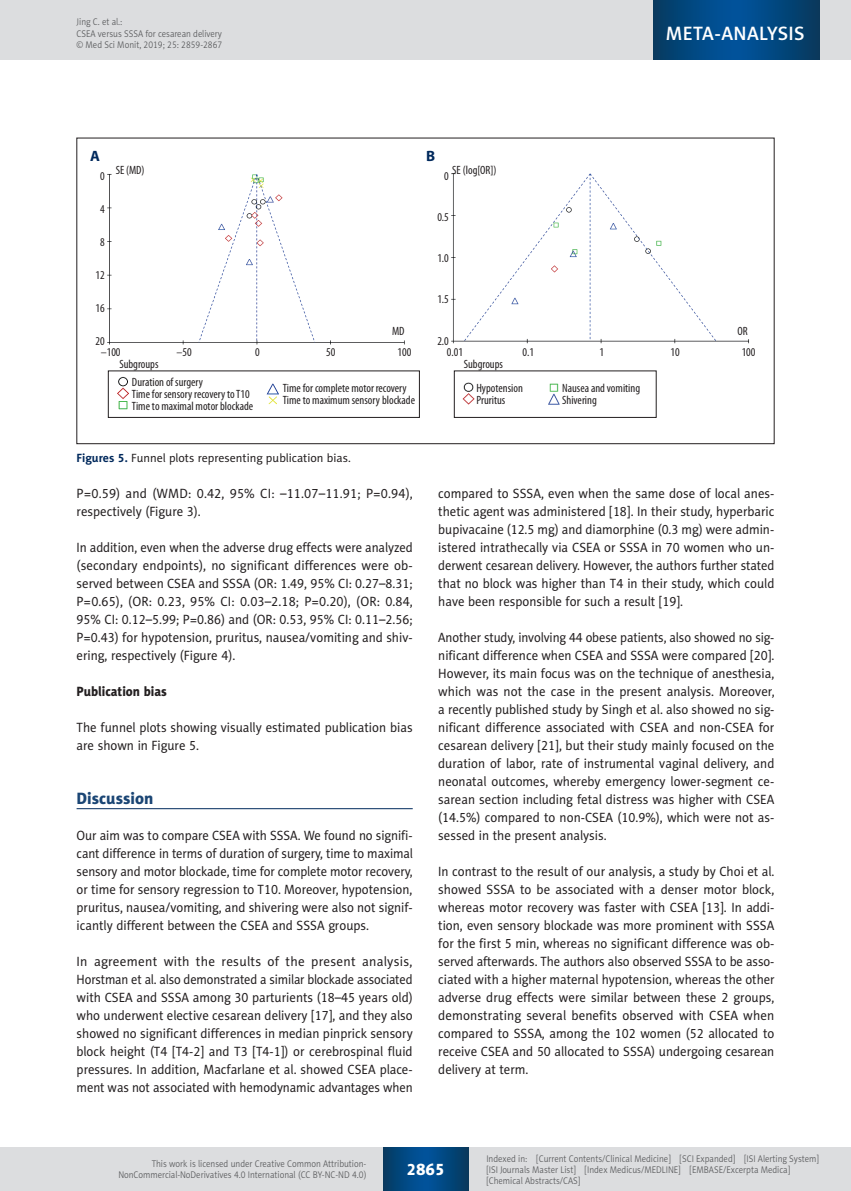
<style>
.page{position:relative;width:851px;height:1191px;background:#fff}
.page>*{position:absolute;margin:0;border:0;box-sizing:border-box;transform-origin:0 0}
.t1{font:19.5px "Naomi Sans EFN Medium";letter-spacing:.01em;color:#fff}
.MSM_Headline_1{font:16.5px "Naomi Sans EFN Heavy";color:#1a4574}
.t2{font:16.5px "Naomi Sans EFN Heavy";color:#fff}
.t3{font:700 15px "Myriad Pro";color:#00295c}
.MSM_Body{font:13.5px/18px "Naomi Sans EFN";color:#231f20;text-align:justify;scale:.95 1}
.MSM_Body-2{font:13.5px/18px "Naomi Sans EFN";color:#231f20;text-align:justify;scale:.94 1}
.MSM_Body-3{font:13.5px/18px "Naomi Sans EFN";color:#231f20;text-align:justify;scale:.93 1}
.MSM_Body-4{font:13.5px/18px "Naomi Sans EFN";color:#231f20}
.MSM_Headline_2{font:13.5px "Naomi Sans EFN Heavy";color:#231f20;scale:.95 1}
.t4{font:condensed 12px/12px "Myriad Pro";color:#231f20}
.MSM_Rycina_tytul{font:12px "Naomi Sans EFN";color:#231f20}
.t5{font:9.75px/11.2px "Naomi Sans EFN Light";color:#57585a;scale:.9 1}
.s1{font-weight:700;color:#00295c}
</style>
<div class="page">
<hr style="left:77px;top:808px;width:335px;height:1px;background:#00295c">
<img style="left:108px;top:174px;width:297px;height:170px">
<img style="left:451px;top:173px;width:298px;height:171px">
<img style="left:117px;top:376px;width:12px;height:34px">
<img style="left:266px;top:383px;width:13px;height:21px">
<div style="left:108px;top:370px;width:311px;height:48px;border:1px solid #231f20"></div>
<img style="left:463px;top:382px;width:12px;height:22px">
<img style="left:548px;top:384px;width:11px;height:21px">
<div style="left:454px;top:370px;width:202px;height:48px;border:1px solid #231f20"></div>
<div style="left:0;top:1148px;width:850px;height:43px;background:#dcdddf"></div>
<svg style="left:383px;top:1147px;width:85px;height:43px;background:#02477e"></svg>
<div style="left:0;top:0;width:850px;height:60px;background:#dcdddf"></div>
<svg style="left:653px;top:0;width:166px;height:60px;background:#02477e"></svg>
<p class="t5" style="left:77px;top:16px;width:163px">Jing C. et al.:<br>CSEA versus SSSA for cesarean delivery © Med Sci Monit, 2019; 25: 2859-2867</p>
<h1 class="t1" style="left:665px;top:22px;width:140px">META-ANALYSIS</h1>
<p class="t3" style="left:90px;top:147px;width:11px">A</p>
<p class="t3" style="left:426px;top:147px;width:11px">B</p>
<p class="t4" style="left:100px;top:170px;width:6px">0</p>
<p class="t4" style="left:100px;top:203px;width:6px">4</p>
<p class="t4" style="left:100px;top:236px;width:6px">8</p>
<p class="t4" style="left:95px;top:269px;width:11px">12</p>
<p class="t4" style="left:95px;top:302px;width:11px">16</p>
<p class="t4" style="left:95px;top:335px;width:11px">20</p>
<p class="t4" style="left:116px;top:164px;width:30px">SE (MD)</p>
<p class="t4" style="left:392px;top:324px;width:14px">MD</p>
<p class="t4" style="left:452px;top:164px;width:46px">SE (log[OR])</p>
<p class="t4" style="left:444px;top:170px;width:6px">0</p>
<p class="t4" style="left:437px;top:211px;width:13px">0.5</p>
<p class="t4" style="left:437px;top:252px;width:13px">1.0</p>
<p class="t4" style="left:437px;top:293px;width:13px">1.5</p>
<p class="t4" style="left:437px;top:335px;width:13px">2.0</p>
<p class="t4" style="left:737px;top:324px;width:12px">OR</p>
<p class="t4" style="left:101px;top:345px;width:21px">–100</p>
<p class="t4" style="left:176px;top:345px;width:17px">–50</p>
<p class="t4" style="left:255px;top:345px;width:6px">0</p>
<p class="t4" style="left:326px;top:345px;width:11px">50</p>
<p class="t4" style="left:397px;top:345px;width:15px">100</p>
<p class="t4" style="left:447px;top:345px;width:18px">0.01</p>
<p class="t4" style="left:522px;top:345px;width:13px">0.1</p>
<p class="t4" style="left:599px;top:345px;width:6px">1</p>
<p class="t4" style="left:670px;top:345px;width:11px">10</p>
<p class="t4" style="left:741px;top:345px;width:15px">100</p>
<p class="t4" style="left:463px;top:358px;width:41px">Subgroups</p>
<p class="t4" style="left:132px;top:355px;width:72px;line-height:17.9px;text-indent:-13px">Subgroups<br>Duration of surgery</p>
<p class="t4" style="left:132px;top:387px;width:123px">Time for sensory recovery to T10<br>Time to maximal motor blockade</p>
<p class="t4" style="left:283px;top:381px;width:134px">Time for complete motor recovery<br>Time to maximum sensory blockade</p>
<p class="t4" style="left:476px;top:381px;width:48px">Hypotension<br>Pruritus</p>
<p class="t4" style="left:562px;top:381px;width:79px">Nausea and vomiting<br>Shivering</p>
<p class="MSM_Rycina_tytul" style="left:77px;top:451px;width:275px"><span class="s1">Figures 5.</span> Funnel plots representing publication bias.</p>
<p class="MSM_Body-4" style="left:77px;top:484px;width:338px">P=0.59) and (WMD: 0.42, 95% CI: –11.07–11.91; P=0.94), respectively (Figure 3).</p>
<p class="MSM_Body-2" style="left:77px;top:538px;width:359px">In addition, even when the adverse drug effects were analyzed (secondary endpoints), no significant differences were ob&shy;served between CSEA and SSSA (OR: 1.49, 95% CI: 0.27–8.31; P=0.65), (OR: 0.23, 95% CI: 0.03–2.18; P=0.20), (OR: 0.84, 95% CI: 0.12–5.99; P=0.86) and (OR: 0.53, 95% CI: 0.11–2.56; P=0.43) for hypotension, pruritus, nausea/vomiting and shiv&shy;ering, respectively (Figure 4).</p>
<p class="MSM_Headline_2" style="left:77px;top:683px;width:97px">Publication bias</p>
<p class="MSM_Body" style="left:77px;top:718px;width:355px">The funnel plots showing visually estimated publication bias are shown in Figure 5.</p>
<p class="MSM_Headline_1" style="left:77px;top:788px;width:78px">Discussion</p>
<p class="MSM_Body-2" style="left:77px;top:826px;width:359px">Our aim was to compare CSEA with SSSA. We found no signifi&shy;cant difference in terms of duration of surgery, time to maximal sensory and motor blockade, time for complete motor recovery, or time for sensory regression to T10. Moreover, hypotension, pruritus, nausea/vomiting, and shivering were also not signif&shy;icantly different between the CSEA and SSSA groups.</p>
<p class="MSM_Body-4" style="left:77px;top:952px;width:337px;text-align:justify">In agreement with the results of the present analysis, Horstman et al. also demonstrated a similar blockade associated with CSEA and SSSA among 30 parturients (18–45 years old) who underwent elective cesarean delivery [17], and they also showed no significant differences in median pinprick sensory block height (T4 [T4-2] and T3 [T4-1]) or cerebrospinal fluid pressures. In addition, Macfarlane et al. showed CSEA place&shy;ment was not associated with hemodynamic advantages when</p>
<p class="MSM_Body" style="left:438px;top:484px;width:355px">compared to SSSA, even when the same dose of local anes&shy;thetic agent was administered [18]. In their study, hyperbaric bupivacaine (12.5 mg) and diamorphine (0.3 mg) were admin&shy;istered intrathecally via CSEA or SSSA in 70 women who un&shy;derwent cesarean delivery. However, the authors further stated that no block was higher than T4 in their study, which could have been responsible for such a result [19].</p>
<p class="MSM_Body-3" style="left:438px;top:628px;width:363px">Another study, involving 44 obese patients, also showed no sig&shy;nificant difference when CSEA and SSSA were compared [20].<br>However, its main focus was on the technique of anesthesia, which was not the case in the present analysis. Moreover, a recently published study by Singh et al. also showed no sig&shy;nificant difference associated with CSEA and non-CSEA for cesarean delivery [21], but their study mainly focused on the duration of labor, rate of instrumental vaginal delivery, and neonatal outcomes, whereby emergency lower-segment ce&shy;sarean section including fetal distress was higher with CSEA (14.5%) compared to non-CSEA (10.9%), which were not as&shy;sessed in the present analysis.</p>
<p class="MSM_Body" style="left:438px;top:862px;width:355px">In contrast to the result of our analysis, a study by Choi et al. showed SSSA to be associated with a denser motor block, whereas motor recovery was faster with CSEA [13]. In addi&shy;tion, even sensory blockade was more prominent with SSSA for the first 5 min, whereas no significant difference was ob&shy;served afterwards. The authors also observed SSSA to be asso&shy;ciated with a higher maternal hypotension, whereas the other adverse drug effects were similar between these 2 groups, demonstrating several benefits observed with CSEA when compared to SSSA, among the 102 women (52 allocated to receive CSEA and 50 allocated to SSSA) undergoing cesarean delivery at term.</p>
<p class="t5" style="left:118px;top:1158px;width:277px;text-align:right">This work is licensed under Creative Common Attribution-<br>NonCommercial-NoDerivatives 4.0 International (CC BY-NC-ND 4.0)</p>
<p class="t2" style="left:406px;top:1159px;width:40px">2865</p>
<p class="t5" style="left:486px;top:1152px;width:371px">Indexed in: [Current Contents/Clinical Medicine] [SCI Expanded] [ISI Alerting System] [ISI Journals Master List] [Index Medicus/MEDLINE] [EMBASE/Excerpta Medica] [Chemical Abstracts/CAS]</p>
</div>
